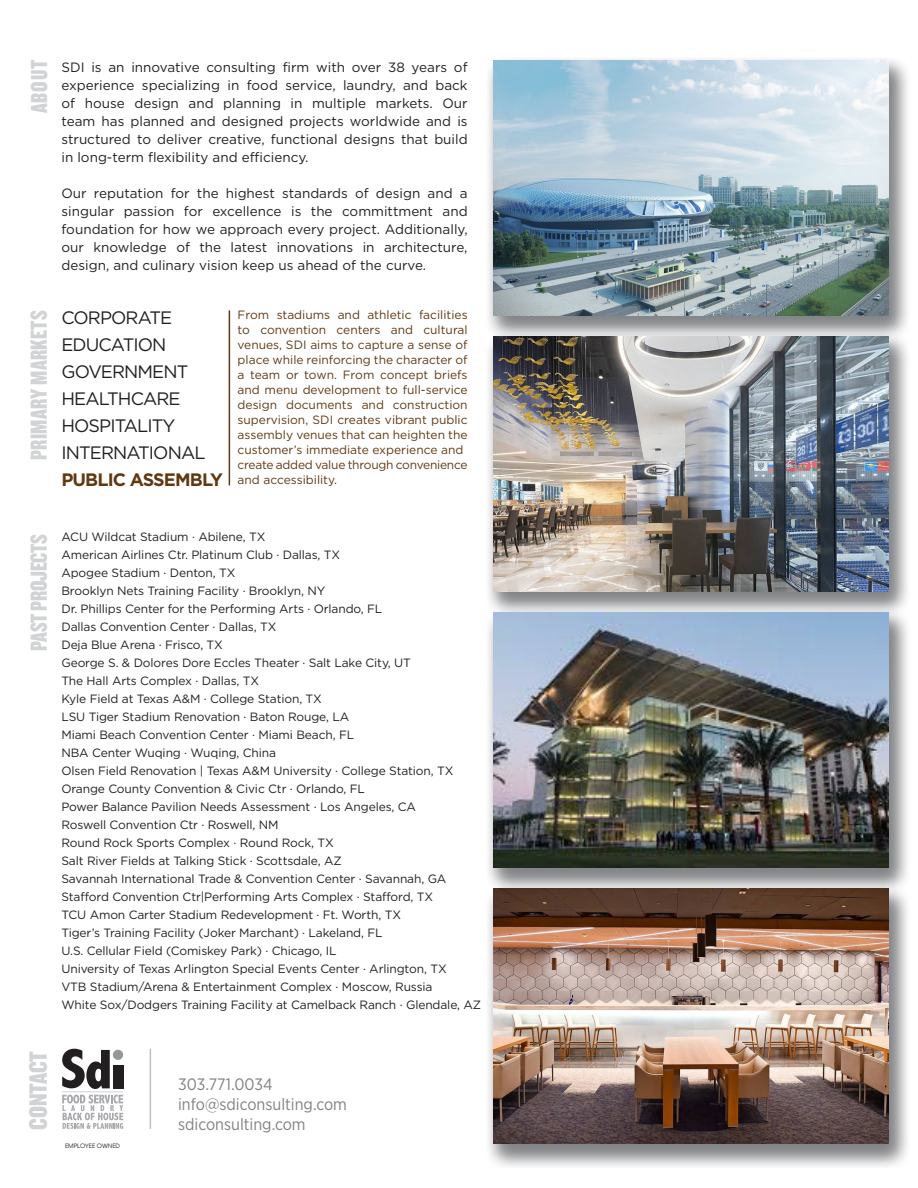
<style>
.page{position:relative;width:918px;height:1188px;background:#fff}
.page>*{position:absolute;margin:0;border:0;box-sizing:border-box;transform-origin:0 0}
.t1{font:25.95px "Knockout HTF69 Full Liteweight";color:#d1d3d4;scale:1.05 1}
.t2{font:24px "Knockout HTF69 Full Liteweight";letter-spacing:.01em;color:#d1d3d4}
.t3{font:24px "Knockout HTF69 Full Liteweight";letter-spacing:-.01em;color:#d1d3d4}
.t4{font:18px/27px "Gotham";letter-spacing:-.05em;color:#231f20}
.t5{font:700 18px "Gotham";letter-spacing:-.05em;color:#603913}
.t6{font:16.5px/19.8px "Gotham Narrow";color:#808285}
.t7{font:13.5px/18px "Gotham";color:#231f20;text-align:justify}
.t8{font:12px/18px "Gotham";letter-spacing:-.01em;color:#231f20}
.t9{font:12px/15px "Gotham";color:#603913}
.t10{font:6px "Avant Garde";color:#231f20}
</style>
<div class="page">
<hr style="left:150px;top:1049px;width:1px;height:80px;background:#bcbec0">
<div style="left:113px;top:1050px;width:10px;height:10px;background:#949698;border-radius:50%"></div>
<svg style="left:62px;top:1095px;width:61px;height:34px"></svg>
<svg style="left:62px;top:1049px;width:48px;height:40px"></svg>
<div style="left:113px;top:1065px;width:10px;height:23px;background:#231f20"></div>
<hr style="left:62px;top:1092px;width:61px;height:1px;background:#d1d3d4">
<hr style="left:229px;top:310px;width:1px;height:175px;background:#603913">
<div style="left:485px;top:56px;width:426px;height:285px;background:#808285;opacity:.9"></div>
<div style="left:485px;top:332px;width:426px;height:285px;background:#808285;opacity:.9"></div>
<div style="left:485px;top:608px;width:426px;height:285px;background:#808285;opacity:.9"></div>
<div style="left:485px;top:884px;width:426px;height:285px;background:#808285;opacity:.9"></div>
<h2 class="t2" style="left:27px;top:113px;width:55px;rotate:-90deg">ABOUT</h2>
<p class="t7" style="left:62px;top:58px;width:408px">SDI is an innovative consulting firm with over 38 years of experience specializing in food service, laundry, and back of house design and planning in multiple markets. Our team has planned and designed projects worldwide and is structured to deliver creative, functional designs that build in long-term flexibility and efficiency.</p>
<p class="t7" style="left:62px;top:184px;width:408px">Our reputation for the highest standards of design and a singular passion for excellence is the committment and foundation for how we approach every project. Additionally, our knowledge of the latest innovations in architecture, design, and culinary vision keep us ahead of the curve.</p>
<h2 class="t2" style="left:26px;top:460px;width:151px;rotate:-90deg">PRIMARY MARKETS</h2>
<h3 class="t4" style="left:62px;top:303px;width:145px">CORPORATE<br>EDUCATION<br>GOVERNMENT<br>HEALTHCARE<br>HOSPITALITY<br>INTERNATIONAL</h3>
<h3 class="t5" style="left:62px;top:469px;width:163px">PUBLIC ASSEMBLY</h3>
<p class="t9" style="left:238px;top:307px;width:232px">From stadiums and athletic facilities to convention centers and cultural venues, SDI aims to capture a sense of place while reinforcing the character of a team or town. From concept briefs and menu development to full-service design documents and construction supervision, SDI creates vibrant public assembly venues that can heighten the customer’s immediate experience and create added value through convenience and accessibility.</p>
<h2 class="t3" style="left:26px;top:651px;width:118px;rotate:-90deg">PAST PROJECTS</h2>
<p class="t8" style="left:61px;top:528px;width:421px">ACU Wildcat Stadium · Abilene, TX<br>American Airlines Ctr. Platinum Club · Dallas, TX<br>Apogee Stadium · Denton, TX<br>Brooklyn Nets Training Facility · Brooklyn, NY<br>Dr. Phillips Center for the Performing Arts · Orlando, FL<br>Dallas Convention Center · Dallas, TX<br>Deja Blue Arena · Frisco, TX<br>George S. &amp; Dolores Dore Eccles Theater · Salt Lake City, UT<br>The Hall Arts Complex · Dallas, TX<br>Kyle Field at Texas A&amp;M · College Station, TX<br>LSU Tiger Stadium Renovation · Baton Rouge, LA<br>Miami Beach Convention Center · Miami Beach, FL<br>NBA Center Wuqing · Wuqing, China<br>Olsen Field Renovation | Texas A&amp;M University · College Station, TX Orange County Convention &amp; Civic Ctr · Orlando, FL<br>Power Balance Pavilion Needs Assessment · Los Angeles, CA<br>Roswell Convention Ctr · Roswell, NM<br>Round Rock Sports Complex · Round Rock, TX<br>Salt River Fields at Talking Stick · Scottsdale, AZ<br>Savannah International Trade &amp; Convention Center · Savannah, GA Stafford Convention Ctr|Performing Arts Complex · Stafford, TX<br>TCU Amon Carter Stadium Redevelopment · Ft. Worth, TX<br>Tiger’s Training Facility (Joker Marchant) · Lakeland, FL<br>U.S. Cellular Field (Comiskey Park) · Chicago, IL<br>University of Texas Arlington Special Events Center · Arlington, TX<br>VTB Stadium/Arena &amp; Entertainment Complex · Moscow, Russia<br>White Sox/Dodgers Training Facility at Camelback Ranch · Glendale, AZ</p>
<h1 class="t1" style="left:25px;top:1130px;width:77px;rotate:-90deg">CONTACT</h1>
<p class="t10" style="left:65px;top:1142px;width:57px">EMPLOYEE OWNED</p>
<h3 class="t6" style="left:178px;top:1074px;width:170px">303.771.0034 info@sdiconsulting.com sdiconsulting.com</h3>
</div>
